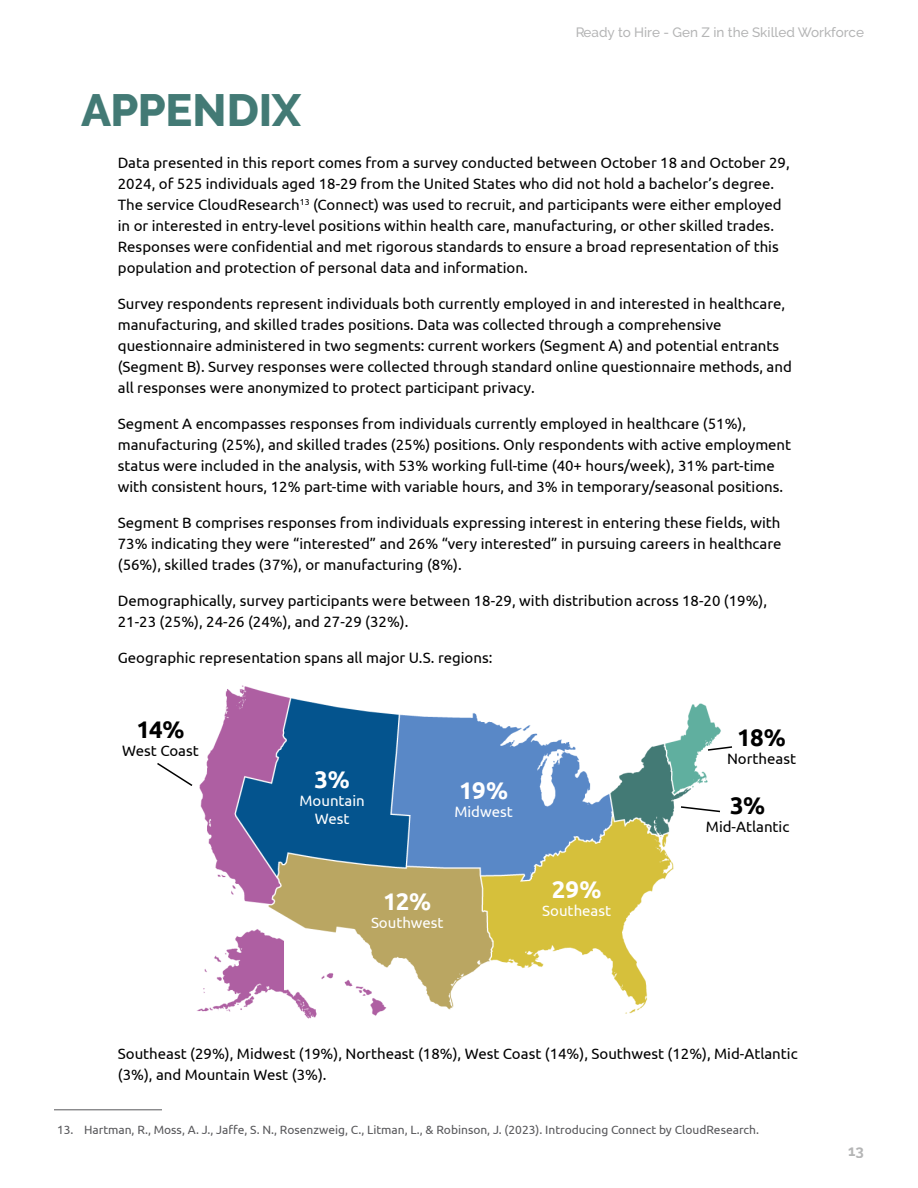
<style>
.page{position:relative;width:918px;height:1188px;background:#fff}
.page>*{position:absolute;margin:0;border:0;box-sizing:border-box;transform-origin:0 0}
.t1{font:800 45px "Raleway";letter-spacing:-.01em;color:#437a75}
.t2{font:700 24px "Ubuntu";color:#fff}
.t3{font:700 24px "Ubuntu";color:#000}
.t4{font:15px/21px "Ubuntu";color:#000}
.t5{font:15px/18px "Ubuntu";color:#fff;text-align:center}
.t6{font:700 15px "Raleway";color:#6a6b6c}
.t7{font:500 13.5px "Raleway";color:#6a6b6c}
.t8{font:12px "Ubuntu";color:#58585b}
</style>
<div class="page">
<img style="left:196px;top:685px;width:525px;height:334px">
<svg style="left:706px;top:745px;width:26px;height:7px"></svg>
<svg style="left:679px;top:805px;width:42px;height:8px"></svg>
<svg style="left:157px;top:763px;width:36px;height:23px"></svg>
<hr style="left:54px;top:1110px;width:108px;height:1px;background:#58585b">
<p class="t7" style="left:575px;top:25px;width:290px">Ready to Hire - Gen Z in the Skilled Workforce</p>
<h1 class="t1" style="left:81px;top:85px;width:222px">APPENDIX</h1>
<p class="t4" style="left:118px;top:151px;width:673px">Data presented in this report comes from a survey conducted between October 18 and October 29, 2024, of 525 individuals aged 18-29 from the United States who did not hold a bachelor’s degree.<br>The service CloudResearch<sup>13</sup> (Connect) was used to recruit, and participants were either employed in or interested in entry-level positions within health care, manufacturing, or other skilled trades.<br>Responses were confidential and met rigorous standards to ensure a broad representation of this population and protection of personal data and information.</p>
<p class="t4" style="left:118px;top:292px;width:676px">Survey respondents represent individuals both currently employed in and interested in healthcare, manufacturing, and skilled trades positions. Data was collected through a comprehensive questionnaire administered in two segments: current workers (Segment A) and potential entrants (Segment B). Survey responses were collected through standard online questionnaire methods, and all responses were anonymized to protect participant privacy.</p>
<p class="t4" style="left:118px;top:412px;width:675px">Segment A encompasses responses from individuals currently employed in healthcare (51%), manufacturing (25%), and skilled trades (25%) positions. Only respondents with active employment status were included in the analysis, with 53% working full-time (40+ hours/week), 31% part-time with consistent hours, 12% part-time with variable hours, and 3% in temporary/seasonal positions.</p>
<p class="t4" style="left:118px;top:511px;width:665px;text-align:justify">Segment B comprises responses from individuals expressing interest in entering these fields, with 73% indicating they were “interested” and 26% “very interested” in pursuing careers in healthcare (56%), skilled trades (37%), or manufacturing (8%).</p>
<p class="t4" style="left:118px;top:589px;width:651px">Demographically, survey participants were between 18-29, with distribution across 18-20 (19%),<br>21-23 (25%), 24-26 (24%), and 27-29 (32%).</p>
<p class="t4" style="left:118px;top:646px;width:376px">Geographic representation spans all major U.S. regions:</p>
<h2 class="t3" style="left:137px;top:715px;width:49px">14%</h2>
<p class="t4" style="left:122px;top:740px;width:78px">West Coast</p>
<h2 class="t2" style="left:315px;top:765px;width:37px">3%</h2>
<p class="t5" style="left:299px;top:791px;width:67px">Mountain<br>West</p>
<h2 class="t2" style="left:459px;top:776px;width:50px">19%</h2>
<p class="t5" style="left:454px;top:802px;width:60px">Midwest</p>
<h2 class="t2" style="left:383px;top:887px;width:50px">12%</h2>
<p class="t5" style="left:371px;top:913px;width:74px">Southwest</p>
<h2 class="t2" style="left:552px;top:874px;width:51px">29%</h2>
<p class="t5" style="left:542px;top:901px;width:70px">Southeast</p>
<h2 class="t3" style="left:737px;top:723px;width:50px">18%</h2>
<p class="t4" style="left:727px;top:748px;width:71px">Northeast</p>
<h2 class="t3" style="left:730px;top:791px;width:37px">3%</h2>
<p class="t4" style="left:706px;top:815px;width:85px">Mid-Atlantic</p>
<p class="t4" style="left:118px;top:1042px;width:681px">Southeast (29%), Midwest (19%), Northeast (18%), West Coast (14%), Southwest (12%), Mid-Atlantic (3%), and Mountain West (3%).</p>
<p class="t8" style="left:57px;top:1123px;width:704px">13. Hartman, R., Moss, A. J., Jaffe, S. N., Rosenzweig, C., Litman, L., &amp; Robinson, J. (2023). Introducing Connect by CloudResearch.</p>
<p class="t6" style="left:848px;top:1142px;width:17px">13</p>
</div>
